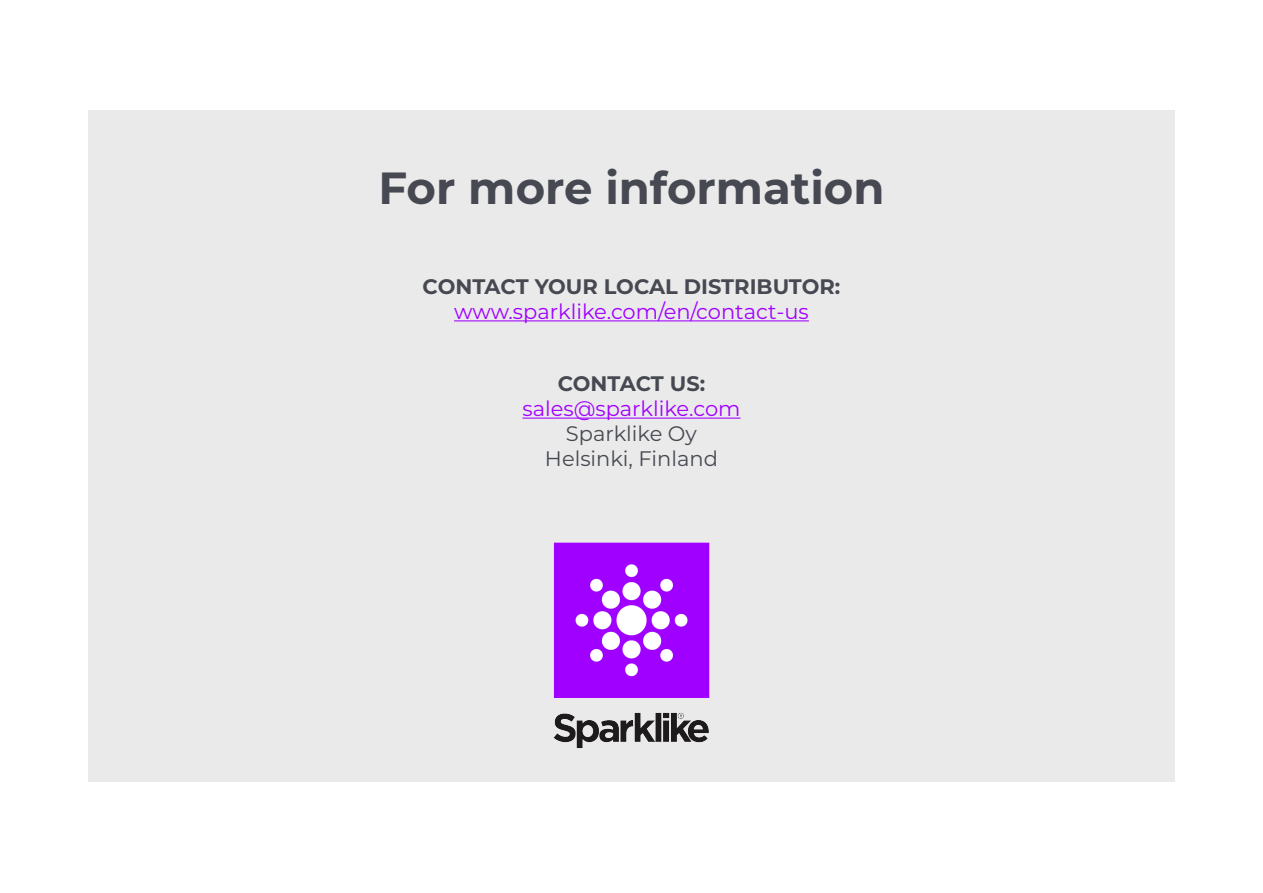
<style>
.page{position:relative;width:1263px;height:893px;background:#fff}
.page>*{position:absolute;margin:0;border:0;box-sizing:border-box;transform-origin:0 0}
.t1{font:700 45px "Montserrat";color:#464951}
.t2{font:21px "Montserrat";color:#a000ff}
.t3{font:700 21px "Montserrat";color:#464951}
.t4{font:21px/25.2px "Montserrat";color:#464951;text-align:center}
</style>
<div class="page">
<div style="left:88px;top:111px;width:1087px;height:671px;background:#ebeaeb"></div>
<hr style="left:454px;top:320px;width:355px;height:1px;background:#a000ff">
<hr style="left:522px;top:418px;width:218px;height:1px;background:#a000ff">
<img style="left:553px;top:542px;width:157px;height:206px">
<h1 class="t1" style="left:378px;top:155px;width:507px">For more information</h1>
<p class="t3" style="left:423px;top:271px;width:419px">CONTACT YOUR LOCAL DISTRIBUTOR:</p>
<p class="t2" style="left:454px;top:297px;width:356px">www.sparklike.com/en/contact-us</p>
<p class="t3" style="left:558px;top:368px;width:149px">CONTACT US:</p>
<p class="t2" style="left:522px;top:394px;width:220px">sales@sparklike.com</p>
<p class="t4" style="left:545px;top:420px;width:175px">Sparklike Oy<br>Helsinki, Finland</p>
</div>
